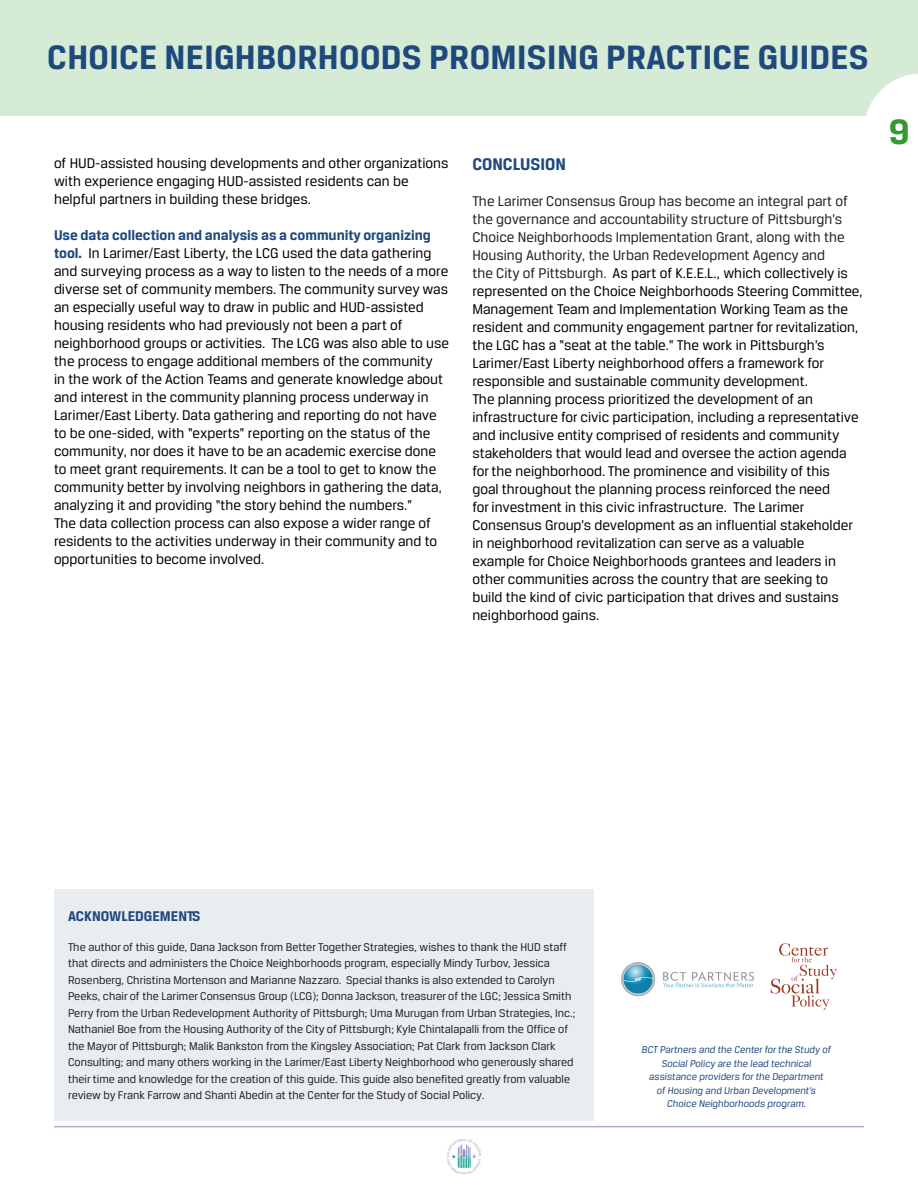
<style>
.page{position:relative;width:918px;height:1188px;background:#fff}
.page>*{position:absolute;margin:0;border:0;box-sizing:border-box;transform-origin:0 0}
.t1{font:700 37.5px "Breuer Text";color:#393}
.t2{font:700 36px "Breuer Text";letter-spacing:.01em;color:#1f497d}
.t3{font:700 18px "Breuer Text";color:#1f497d}
.t4{font:15px/18px "Breuer Text";color:#000}
.t5{font:700 15px "Breuer Text";color:#1f497d}
.t6{font:12px/16.5px "Breuer Text";color:#231f20}
.t7{font:10.5px/13.5px "Breuer Text";color:#1f497d;text-align:center}
.s1{font-weight:700;color:#1f497d}
.s2{color:#231f20}
</style>
<div class="page">
<div style="left:54px;top:890px;width:539px;height:231px;background:#e9edf2"></div>
<div style="left:0;top:0;width:918px;height:116px;background:#d6ebd6"></div>
<hr style="left:54px;top:1126px;width:810px;height:1px;background:#b1aec9">
<svg style="left:866px;top:74px;width:52px;height:42px"></svg>
<svg style="left:771px;top:943px;width:66px;height:67px"></svg>
<img style="left:621px;top:962px;width:133px;height:34px">
<img style="left:446px;top:1139px;width:36px;height:35px">
<p class="t2" style="left:47px;top:38px;width:823px">CHOICE NEIGHBORHOODS PROMISING PRACTICE GUIDES</p>
<p class="t4" style="left:54px;top:154px;width:396px">of HUD-assisted housing developments and other organizations with experience engaging HUD-assisted residents can be helpful partners in building these bridges.</p>
<p class="t4" style="left:54px;top:226px;width:397px"><span class="s1">Use data collection and analysis as a community organizing tool.</span> In Larimer/East Liberty, the LCG used the data gathering and surveying process as a way to listen to the needs of a more diverse set of community members. The community survey was an especially useful way to draw in public and HUD-assisted housing residents who had previously not been a part of neighborhood groups or activities. The LCG was also able to use the process to engage additional members of the community<br>in the work of the Action Teams and generate knowledge about and interest in the community planning process underway in Larimer/East Liberty. Data gathering and reporting do not have to be one-sided, with “experts” reporting on the status of the community, nor does it have to be an academic exercise done to meet grant requirements. It can be a tool to get to know the community better by involving neighbors in gathering the data, analyzing it and providing “the story behind the numbers.”<br>The data collection process can also expose a wider range of residents to the activities underway in their community and to opportunities to become involved.</p>
<p class="t3" style="left:472px;top:154px;width:95px">CONCLUSION</p>
<p class="t4" style="left:472px;top:192px;width:392px"><span class="s2">The Larimer Consensus Group has become an integral part of the governance and accountability structure of Pittsburgh’s Choice Neighborhoods Implementation Grant, along with the Housing Authority, the Urban Redevelopment Agency and<br>the City of Pittsburgh.</span> As part of K.E.E.L., which collectively is represented on the Choice Neighborhoods Steering Committee, Management Team and Implementation Working Team as the resident and community engagement partner for revitalization, the LGC has a “seat at the table.” The work in Pittsburgh’s Larimer/East Liberty neighborhood offers a framework for responsible and sustainable community development.<br>The planning process prioritized the development of an infrastructure for civic participation, including a representative and inclusive entity comprised of residents and community stakeholders that would lead and oversee the action agenda for the neighborhood. The prominence and visibility of this<br>goal throughout the planning process reinforced the need<br>for investment in this civic infrastructure. The Larimer Consensus Group’s development as an influential stakeholder in neighborhood revitalization can serve as a valuable<br>example for Choice Neighborhoods grantees and leaders in other communities across the country that are seeking to<br>build the kind of civic participation that drives and sustains neighborhood gains.</p>
<p class="t1" style="left:889px;top:111px;width:22px">9</p>
<p class="t5" style="left:68px;top:908px;width:134px">ACKNOWLEDGEMENTS</p>
<p class="t6" style="left:68px;top:938px;width:509px">The author of this guide, Dana Jackson from Better Together Strategies, wishes to thank the HUD staff that directs and administers the Choice Neighborhoods program, especially Mindy Turbov, Jessica Rosenberg, Christina Mortenson and Marianne Nazzaro. Special thanks is also extended to Carolyn Peeks, chair of the Larimer Consensus Group (LCG); Donna Jackson, treasurer of the LGC; Jessica Smith Perry from the Urban Redevelopment Authority of Pittsburgh; Uma Murugan from Urban Strategies, Inc.; Nathaniel Boe from the Housing Authority of the City of Pittsburgh; Kyle Chintalapalli from the Office of the Mayor of Pittsburgh; Malik Bankston from the Kingsley Association; Pat Clark from Jackson Clark Consulting; and many others working in the Larimer/East Liberty Neighborhood who generously shared their time and knowledge for the creation of this guide. This guide also benefited greatly from valuable review by Frank Farrow and Shanti Abedin at the Center for the Study of Social Policy.</p>
<p class="t7" style="left:642px;top:1043px;width:192px">BCT Partners and the Centerforthe Study of Social Policy are the lead technical assistance providers forthe Department<br>of Housing and Urban Development’s Choice Neighborhoods program.</p>
</div>
